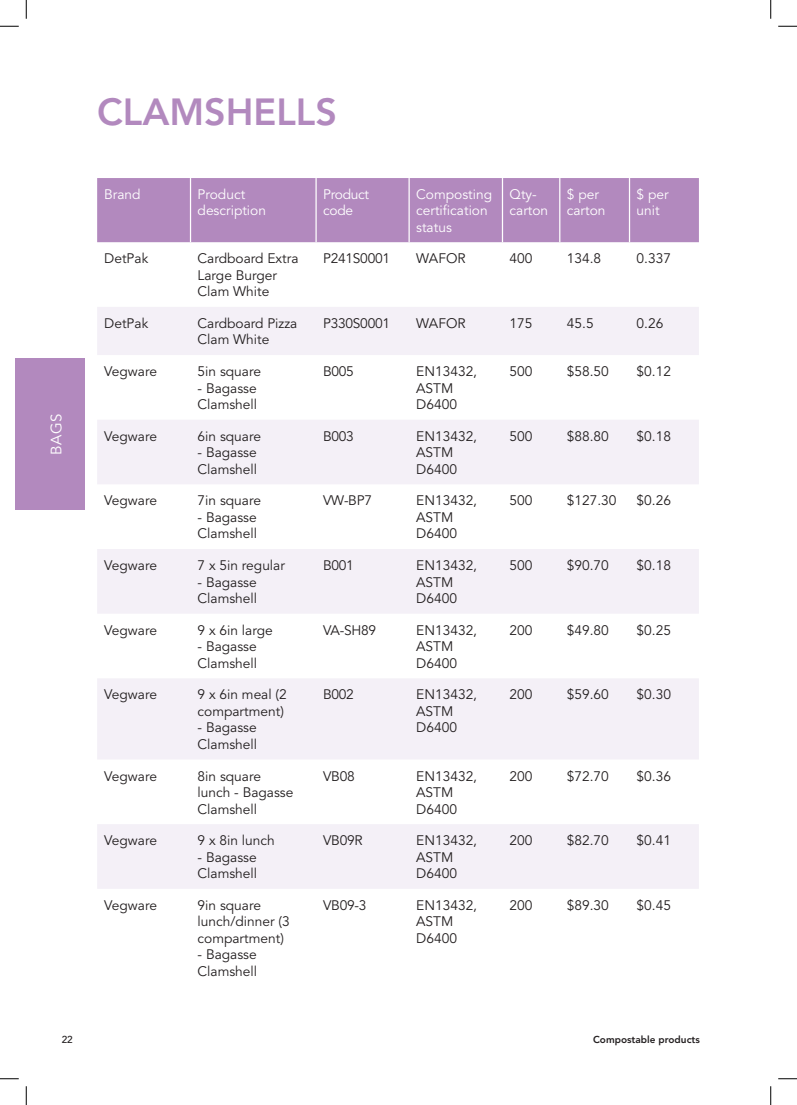
<style>
.page{position:relative;width:797px;height:1105px;background:#fff}
.page>*{position:absolute;margin:0;border:0;box-sizing:border-box;transform-origin:0 0}
.t1{font:800 37.5px "Avenir LT Std";color:#b289be}
.t2{font:15px "Avenir LT Std";color:#fff}
.t3{font:13.75px/16.5px "Avenir LT Std";color:#231f20}
.t4{font:13.75px/16.2px "Avenir LT Std";color:#fff}
.t5{font:13.75px "Avenir LT Std";letter-spacing:-.02em;color:#231f20}
.t6{font:13.75px/16.2px "Avenir LT Std";letter-spacing:-.02em;color:#fff}
.t7{font:800 10px "Avenir LT Std";color:#231f20}
.t8{font:500 10px "Avenir LT Std";color:#231f20}
</style>
<div class="page">
<div style="left:97px;top:178px;width:602px;height:64px;background:#b289be"></div>
<svg style="left:97px;top:307px;width:602px;height:582px;fill:#f4f0f7"></svg>
<hr style="left:190px;top:178px;width:1px;height:64px;background:#fff">
<hr style="left:315px;top:178px;width:2px;height:64px;background:#fff">
<hr style="left:408px;top:178px;width:2px;height:64px;background:#fff">
<hr style="left:502px;top:178px;width:1px;height:64px;background:#fff">
<hr style="left:559px;top:178px;width:1px;height:64px;background:#fff">
<hr style="left:629px;top:178px;width:1px;height:64px;background:#fff">
<div style="left:16px;top:358px;width:69px;height:152px;background:#b289be"></div>
<svg style="left:0;top:25px;width:19px;height:2px"></svg>
<svg style="left:778px;top:25px;width:19px;height:2px"></svg>
<svg style="left:0;top:1078px;width:19px;height:1px"></svg>
<svg style="left:778px;top:1078px;width:19px;height:1px"></svg>
<svg style="left:25px;top:0;width:2px;height:19px"></svg>
<svg style="left:25px;top:1086px;width:2px;height:19px"></svg>
<svg style="left:770px;top:0;width:1px;height:19px"></svg>
<svg style="left:770px;top:1086px;width:1px;height:19px"></svg>
<p class="t1" style="left:97px;top:90px;width:241px">CLAMSHELLS</p>
<p class="t2" style="left:48px;top:455px;width:43px;rotate:-90deg">BAGS</p>
<p class="t4" style="left:104px;top:187px;width:38px">Brand</p>
<p class="t4" style="left:198px;top:187px;width:70px">Product description</p>
<p class="t6" style="left:323px;top:187px;width:47px">Product code</p>
<p class="t4" style="left:416px;top:187px;width:77px">Composting certification status</p>
<p class="t4" style="left:509px;top:187px;width:40px">Qty&shy;carton</p>
<p class="t4" style="left:567px;top:187px;width:40px">$ per carton</p>
<p class="t4" style="left:636px;top:187px;width:34px">$ per unit</p>
<p class="t3" style="left:104px;top:251px;width:46px">DetPak</p>
<p class="t3" style="left:198px;top:251px;width:102px">Cardboard Extra<br>Large Burger<br>Clam White</p>
<p class="t5" style="left:323px;top:251px;width:68px">P241S0001</p>
<p class="t3" style="left:416px;top:251px;width:51px">WAFOR</p>
<p class="t3" style="left:509px;top:251px;width:24px">400</p>
<p class="t3" style="left:567px;top:251px;width:36px">134.8</p>
<p class="t3" style="left:636px;top:251px;width:36px">0.337</p>
<p class="t3" style="left:104px;top:315px;width:46px">DetPak</p>
<p class="t3" style="left:198px;top:315px;width:101px">Cardboard Pizza<br>Clam White</p>
<p class="t5" style="left:323px;top:315px;width:68px">P330S0001</p>
<p class="t3" style="left:416px;top:315px;width:51px">WAFOR</p>
<p class="t3" style="left:509px;top:315px;width:24px">175</p>
<p class="t3" style="left:567px;top:315px;width:28px">45.5</p>
<p class="t3" style="left:636px;top:315px;width:28px">0.26</p>
<p class="t3" style="left:104px;top:363px;width:54px">Vegware</p>
<p class="t3" style="left:198px;top:363px;width:65px">5in square</p>
<p class="t3" style="left:198px;top:380px;width:61px">- Bagasse<br>Clamshell</p>
<p class="t3" style="left:323px;top:363px;width:32px">B005</p>
<p class="t3" style="left:416px;top:363px;width:62px">EN13432,<br>ASTM<br>D6400</p>
<p class="t3" style="left:509px;top:363px;width:24px">500</p>
<p class="t3" style="left:567px;top:363px;width:44px">$58.50</p>
<p class="t3" style="left:636px;top:363px;width:36px">$0.12</p>
<p class="t3" style="left:104px;top:428px;width:54px">Vegware</p>
<p class="t3" style="left:198px;top:428px;width:65px">6in square</p>
<p class="t3" style="left:198px;top:445px;width:61px">- Bagasse<br>Clamshell</p>
<p class="t3" style="left:104px;top:493px;width:54px">Vegware</p>
<p class="t3" style="left:198px;top:493px;width:65px">7in square</p>
<p class="t3" style="left:198px;top:509px;width:61px">- Bagasse<br>Clamshell</p>
<p class="t3" style="left:104px;top:557px;width:54px">Vegware</p>
<p class="t3" style="left:198px;top:557px;width:89px">7 x 5in regular</p>
<p class="t3" style="left:198px;top:574px;width:61px">- Bagasse<br>Clamshell</p>
<p class="t3" style="left:104px;top:622px;width:54px">Vegware</p>
<p class="t3" style="left:198px;top:622px;width:77px">9 x 6in large</p>
<p class="t3" style="left:198px;top:639px;width:61px">- Bagasse<br>Clamshell</p>
<p class="t3" style="left:104px;top:687px;width:54px">Vegware</p>
<p class="t3" style="left:198px;top:687px;width:91px">9 x 6in meal (2 compartment)</p>
<p class="t3" style="left:198px;top:720px;width:61px">- Bagasse<br>Clamshell</p>
<p class="t3" style="left:323px;top:428px;width:32px">B003</p>
<p class="t3" style="left:416px;top:428px;width:62px">EN13432,<br>ASTM<br>D6400</p>
<p class="t3" style="left:509px;top:428px;width:24px">500</p>
<p class="t3" style="left:567px;top:428px;width:44px">$88.80</p>
<p class="t3" style="left:636px;top:428px;width:36px">$0.18</p>
<p class="t3" style="left:323px;top:493px;width:50px">VW-BP7</p>
<p class="t3" style="left:416px;top:493px;width:62px">EN13432,<br>ASTM<br>D6400</p>
<p class="t3" style="left:509px;top:493px;width:24px">500</p>
<p class="t3" style="left:567px;top:493px;width:51px">$127.30</p>
<p class="t3" style="left:636px;top:493px;width:36px">$0.26</p>
<p class="t3" style="left:323px;top:557px;width:32px">B001</p>
<p class="t3" style="left:416px;top:557px;width:62px">EN13432,<br>ASTM<br>D6400</p>
<p class="t3" style="left:509px;top:557px;width:24px">500</p>
<p class="t3" style="left:567px;top:557px;width:44px">$90.70</p>
<p class="t3" style="left:636px;top:557px;width:36px">$0.18</p>
<p class="t3" style="left:323px;top:622px;width:54px">VA-SH89</p>
<p class="t3" style="left:416px;top:622px;width:62px">EN13432,<br>ASTM<br>D6400</p>
<p class="t3" style="left:509px;top:622px;width:24px">200</p>
<p class="t3" style="left:567px;top:622px;width:44px">$49.80</p>
<p class="t3" style="left:636px;top:622px;width:36px">$0.25</p>
<p class="t3" style="left:323px;top:687px;width:32px">B002</p>
<p class="t3" style="left:416px;top:687px;width:62px">EN13432,<br>ASTM<br>D6400</p>
<p class="t3" style="left:509px;top:687px;width:24px">200</p>
<p class="t3" style="left:567px;top:687px;width:44px">$59.60</p>
<p class="t3" style="left:636px;top:687px;width:36px">$0.30</p>
<p class="t3" style="left:104px;top:768px;width:54px">Vegware</p>
<p class="t3" style="left:198px;top:768px;width:97px">8in square lunch - Bagasse<br>Clamshell</p>
<p class="t3" style="left:323px;top:768px;width:33px">VB08</p>
<p class="t3" style="left:416px;top:768px;width:62px">EN13432,<br>ASTM<br>D6400</p>
<p class="t3" style="left:509px;top:768px;width:24px">200</p>
<p class="t3" style="left:567px;top:768px;width:44px">$72.70</p>
<p class="t3" style="left:636px;top:768px;width:36px">$0.36</p>
<p class="t3" style="left:104px;top:832px;width:54px">Vegware</p>
<p class="t3" style="left:198px;top:832px;width:79px">9 x 8in lunch</p>
<p class="t3" style="left:198px;top:849px;width:61px">- Bagasse<br>Clamshell</p>
<p class="t3" style="left:323px;top:832px;width:41px">VB09R</p>
<p class="t3" style="left:416px;top:832px;width:62px">EN13432,<br>ASTM<br>D6400</p>
<p class="t3" style="left:509px;top:832px;width:24px">200</p>
<p class="t3" style="left:567px;top:832px;width:44px">$82.70</p>
<p class="t3" style="left:636px;top:832px;width:36px">$0.41</p>
<p class="t3" style="left:104px;top:897px;width:54px">Vegware</p>
<p class="t3" style="left:198px;top:897px;width:94px">9in square lunch/dinner (3 compartment)</p>
<p class="t3" style="left:198px;top:947px;width:61px">- Bagasse<br>Clamshell</p>
<p class="t3" style="left:323px;top:897px;width:45px">VB09-3</p>
<p class="t3" style="left:416px;top:897px;width:62px">EN13432,<br>ASTM<br>D6400</p>
<p class="t3" style="left:509px;top:897px;width:24px">200</p>
<p class="t3" style="left:567px;top:897px;width:44px">$89.30</p>
<p class="t3" style="left:636px;top:897px;width:36px">$0.45</p>
<p class="t8" style="left:62px;top:1034px;width:13px">22</p>
<p class="t7" style="left:593px;top:1034px;width:108px">Compostable products</p>
</div>
